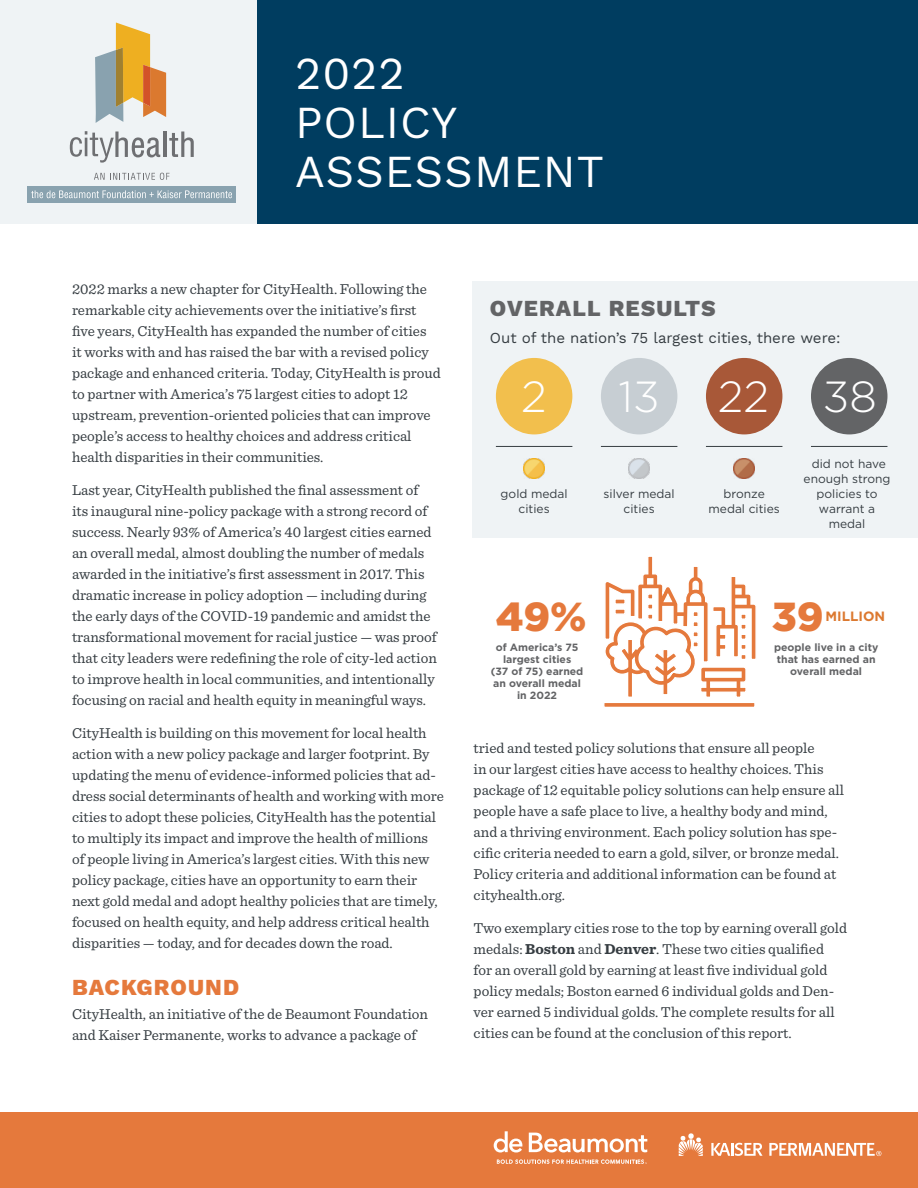
<style>
.page{position:relative;width:918px;height:1188px;background:#fff}
.page>*{position:absolute;margin:0;border:0;box-sizing:border-box;transform-origin:0 0}
.t1{font:45px/48.6px "Work Sans";letter-spacing:.02em;color:#fff}
.t2{font:300 43.5px "Gotham";color:#fff}
.t3{font:900 40.5px "Gotham";color:#e5793c}
.t4{font:800 22.5px "Work Sans";letter-spacing:.05em;color:#636466}
.t5{font:800 22.5px "Work Sans";letter-spacing:.05em;color:#e5793c}
.t6{font:15px/21px "Sentinel";color:#353c41}
.t7{font:15px "Work Sans";color:#353c41}
.t8{font:700 13.5px "Gotham";color:#dc7930}
.t9{font:12px/15px "Gotham";color:#353c41;text-align:center}
.t10{font:700 10.5px/12px "Gotham";color:#636466;text-align:center}
.s1{font-weight:700}
</style>
<div class="page">
<div style="left:221px;top:0;width:697px;height:223px;background:#003d60"></div>
<div style="left:472px;top:282px;width:446px;height:256px;background:#eff3f5"></div>
<img style="left:524px;top:458px;width:21px;height:21px">
<img style="left:734px;top:458px;width:21px;height:21px">
<img style="left:629px;top:458px;width:21px;height:21px">
<div style="left:496px;top:358px;width:76px;height:76px;background:#f2bf4d;border-radius:50%"></div>
<hr style="left:496px;top:446px;width:76px;height:1px;background:#353c41">
<div style="left:601px;top:358px;width:76px;height:76px;background:#c7ced3;border-radius:50%"></div>
<hr style="left:601px;top:446px;width:76px;height:1px;background:#353c41">
<div style="left:706px;top:358px;width:76px;height:76px;background:#a85838;border-radius:50%"></div>
<hr style="left:706px;top:446px;width:76px;height:1px;background:#353c41">
<div style="left:811px;top:358px;width:76px;height:76px;background:#636466;border-radius:50%"></div>
<hr style="left:811px;top:446px;width:76px;height:1px;background:#353c41">
<div style="left:0;top:1112px;width:918px;height:76px;background:#e5793c"></div>
<svg style="left:679px;top:1133px;width:24px;height:23px"></svg>
<svg style="left:711px;top:1143px;width:52px;height:13px"></svg>
<svg style="left:769px;top:1143px;width:112px;height:13px"></svg>
<div style="left:0;top:0;width:256px;height:223px;background:#eff3f5"></div>
<div style="left:27px;top:186px;width:209px;height:17px;background:#89a2af"></div>
<svg style="left:95px;top:23px;width:71px;height:100px"></svg>
<svg style="left:70px;top:131px;width:90px;height:32px"></svg>
<hr style="left:164px;top:131px;width:3px;height:26px;background:#6e6f72">
<svg style="left:169px;top:131px;width:25px;height:26px"></svg>
<svg style="left:94px;top:173px;width:75px;height:7px"></svg>
<svg style="left:31px;top:190px;width:201px;height:8px"></svg>
<svg style="left:494px;top:1131px;width:153px;height:22px"></svg>
<svg style="left:497px;top:1160px;width:150px;height:4px"></svg>
<svg style="left:605px;top:556px;width:151px;height:141px"></svg>
<div style="left:614px;top:598px;width:12px;height:7px;background:#e5793c;border:1px solid #fff"></div>
<div style="left:614px;top:608px;width:12px;height:7px;background:#e5793c;border:1px solid #fff"></div>
<svg style="left:647px;top:593px;width:6px;height:7px"></svg>
<svg style="left:692px;top:611px;width:7px;height:6px"></svg>
<svg style="left:692px;top:621px;width:7px;height:6px"></svg>
<div style="left:692px;top:631px;width:7px;height:7px;background:#e5793c;border:1px solid #fff"></div>
<div style="left:692px;top:641px;width:7px;height:7px;background:#e5793c;border:1px solid #fff"></div>
<svg style="left:647px;top:603px;width:6px;height:7px"></svg>
<svg style="left:647px;top:613px;width:6px;height:7px"></svg>
<div style="left:740px;top:613px;width:7px;height:7px;background:#e5793c;border:1px solid #fff"></div>
<svg style="left:740px;top:624px;width:7px;height:6px"></svg>
<svg style="left:740px;top:634px;width:7px;height:6px"></svg>
<svg style="left:740px;top:644px;width:7px;height:6px"></svg>
<svg style="left:740px;top:654px;width:7px;height:6px"></svg>
<svg style="left:604px;top:703px;width:151px;height:4px"></svg>
<h1 class="t1" style="left:295px;top:52px;width:310px">2022<br>POLICY<br>ASSESSMENT</h1>
<p class="t6" style="left:72px;top:278px;width:370px">2022 marks a new chapter for CityHealth. Following the remarkable city achievements over the initiative’s first five years, CityHealth has expanded the number of cities<br>it works with and has raised the bar with a revised policy package and enhanced criteria. Today, CityHealth is proud to partner with America’s 75 largest cities to adopt 12 upstream, prevention-oriented policies that can improve people’s access to healthy choices and address critical health disparities in their communities.</p>
<p class="t6" style="left:72px;top:479px;width:366px">Last year, CityHealth published the final assessment of its inaugural nine-policy package with a strong record of success. Nearly 93% of America’s 40 largest cities earned an overall medal, almost doubling the number of medals awarded in the initiative’s first assessment in 2017. This dramatic increase in policy adoption — including during the early days of the COVID-19 pandemic and amidst the transformational movement for racial justice — was proof that city leaders were redefining the role of city-led action to improve health in local communities, and intentionally focusing on racial and health equity in meaningful ways.</p>
<p class="t6" style="left:72px;top:722px;width:373px">CityHealth is building on this movement for local health action with a new policy package and larger footprint. By updating the menu of evidence-informed policies that ad&shy;dress social determinants of health and working with more cities to adopt these policies, CityHealth has the potential to multiply its impact and improve the health of millions of people living in America’s largest cities. With this new policy package, cities have an opportunity to earn their next gold medal and adopt healthy policies that are timely, focused on health equity, and help address critical health disparities — today, and for decades down the road.</p>
<h3 class="t5" style="left:72px;top:974px;width:169px">BACKGROUND</h3>
<p class="t6" style="left:72px;top:1002px;width:358px">CityHealth, an initiative of the de Beaumont Foundation and Kaiser Permanente, works to advance a package of</p>
<h3 class="t4" style="left:490px;top:296px;width:227px">OVERALL RESULTS</h3>
<p class="t7" style="left:490px;top:329px;width:352px">Out of the nation’s 75 largest cities, there were:</p>
<h2 class="t2" style="left:521px;top:369px;width:27px">2</h2>
<h2 class="t2" style="left:823px;top:369px;width:55px">38</h2>
<h2 class="t2" style="left:718px;top:369px;width:53px">22</h2>
<h2 class="t2" style="left:619px;top:369px;width:43px">13</h2>
<p class="t9" style="left:501px;top:486px;width:68px">gold medal cities</p>
<p class="t9" style="left:604px;top:486px;width:73px">silver medal cities</p>
<h3 class="t3" style="left:496px;top:588px;width:92px">49%</h3>
<p class="t10" style="left:491px;top:641px;width:94px">of America’s 75 largest cities<br>(37 of 75) earned an overall medal in 2022</p>
<p class="t9" style="left:709px;top:486px;width:73px">bronze medal cities</p>
<p class="t9" style="left:804px;top:456px;width:89px">did not have enough strong policies to warrant a medal</p>
<h3 class="t3" style="left:772px;top:588px;width:53px">39</h3>
<p class="t10" style="left:774px;top:641px;width:106px">people live in a city that has earned an overall medal</p>
<p class="t8" style="left:826px;top:607px;width:61px">MILLION</p>
<p class="t6" style="left:474px;top:737px;width:372px">tried and tested policy solutions that ensure all people<br>in our largest cities have access to healthy choices. This package of 12 equitable policy solutions can help ensure all people have a safe place to live, a healthy body and mind, and a thriving environment. Each policy solution has spe&shy;cific criteria needed to earn a gold, silver, or bronze medal.<br>Policy criteria and additional information can be found at cityhealth.org.</p>
<p class="t6" style="left:474px;top:917px;width:375px">Two exemplary cities rose to the top by earning overall gold medals: <span class="s1">Boston</span> and <span class="s1">Denver</span>. These two cities qualified<br>for an overall gold by earning at least five individual gold policy medals; Boston earned 6 individual golds and Den&shy;ver earned 5 individual golds. The complete results for all cities can be found at the conclusion of this report.</p>
</div>
